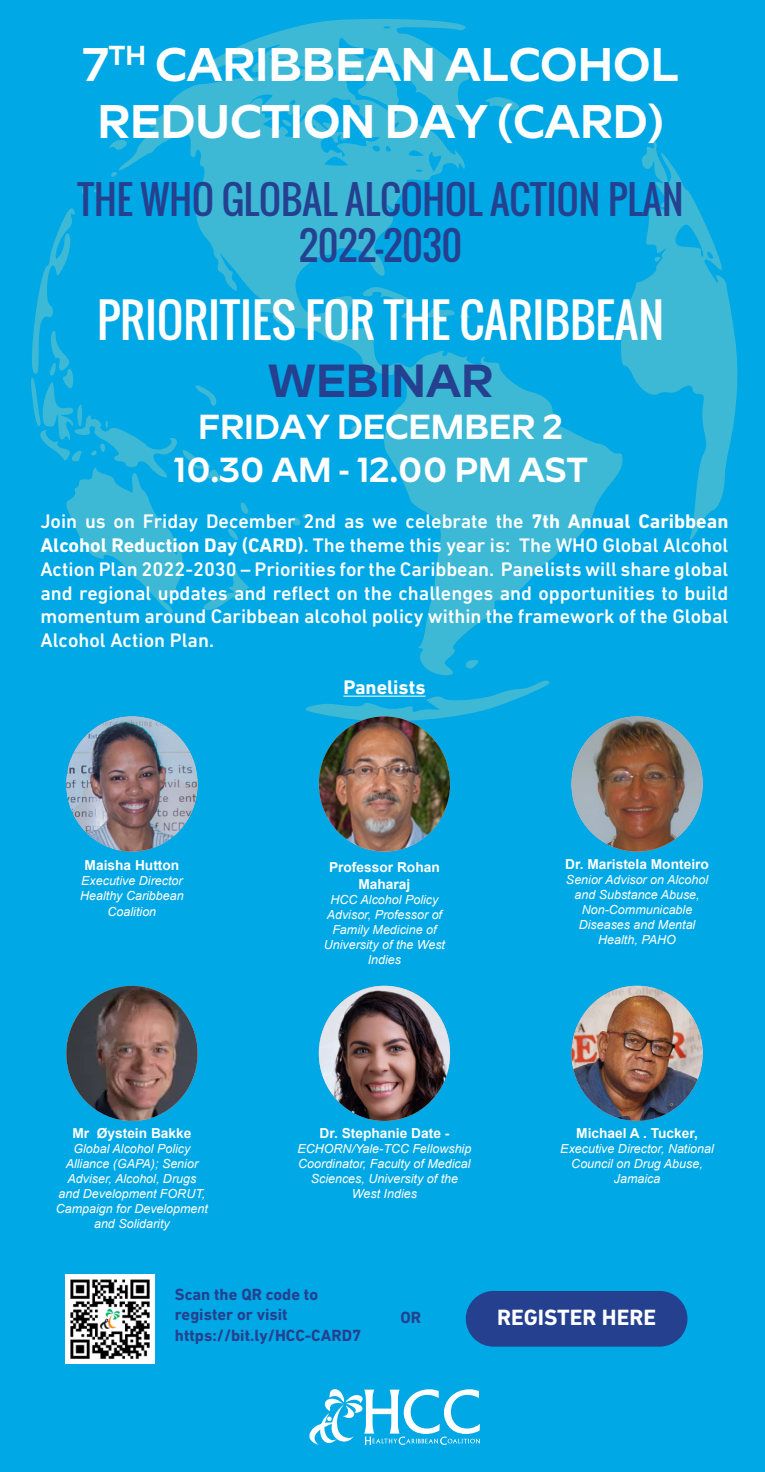
<style>
.page{position:relative;width:765px;height:1472px;background:#00a8e5}
.page>*{position:absolute;margin:0;border:0;box-sizing:border-box;transform-origin:0 0}
.t1{font:600 47.88px/57.5px "Roundo";color:#fff;text-align:center}
.t2{font:600 47.12px "Roundo";color:#25408f}
.t3{font:45.62px "Oswald";color:#fff}
.t4{font:38px/45.6px "Oswald";color:#25408f;text-align:center}
.t5{font:600 35.38px/42.4px "Roundo";color:#fff;text-align:center}
.t6{font:700 22.5px "DIN Next LT Pro";color:#fff}
.t7{font:500 20px/23.8px "DIN Next LT Pro";color:#fff;text-align:justify}
.t8{font:700 20px "DIN Next LT Pro";color:#fff}
.t9{font:700 16.5px/20.4px "DIN Next LT Pro";color:#25408f}
.t10{font:700 13.75px/16.5px "Arial";color:#fff;text-align:center}
.t11{font:italic 12.5px/15px "Arial";color:#fff;text-align:center}
.s1{font-weight:700}
</style>
<div class="page">
<svg style="left:30px;top:19px;width:710px;height:703px;background:#10ace1"></svg>
<img style="left:319px;top:716px;width:131px;height:135px">
<img style="left:66px;top:716px;width:132px;height:135px">
<img style="left:571px;top:716px;width:132px;height:135px">
<img style="left:66px;top:986px;width:132px;height:135px">
<hr style="left:343px;top:696px;width:82px;height:1px;background:#fff">
<svg style="left:309px;top:1389px;width:171px;height:56px"></svg>
<img style="left:66px;top:1274px;width:89px;height:89px">
<img style="left:319px;top:986px;width:131px;height:135px">
<img style="left:571px;top:986px;width:132px;height:135px">
<div style="left:466px;top:1291px;width:221px;height:55px;background:#25408f;border-radius:28px"></div>
<h1 class="t1" style="left:83px;top:40px;width:598px">7<sup>TH</sup> CARIBBEAN ALCOHOL<br>REDUCTION DAY (CARD)</h1>
<h3 class="t4" style="left:78px;top:177px;width:608px">THE WHO GLOBAL ALCOHOL ACTION PLAN<br>2022-2030</h3>
<h3 class="t3" style="left:97px;top:286px;width:568px">PRIORITIES FOR THE CARIBBEAN</h3>
<h2 class="t2" style="left:268px;top:354px;width:227px">WEBINAR</h2>
<h3 class="t5" style="left:174px;top:409px;width:416px">FRIDAY DECEMBER 2<br>10.30 AM - 12.00 PM AST</h3>
<p class="t7" style="left:41px;top:510px;width:689px">Join us on Friday December 2nd as we celebrate the <span class="s1">7th Annual Caribbean Alcohol Reduction Day (CARD)</span>. The theme this year is: The WHO Global Alcohol Action Plan 2022-2030 – Priorities for the Caribbean. Panelists will share global and regional updates and reflect on the challenges and opportunities to build momentum around Caribbean alcohol policy within the framework of the Global Alcohol Action Plan.</p>
<h3 class="t8" style="left:343px;top:676px;width:83px">Panelists</h3>
<p class="t10" style="left:85px;top:856px;width:96px">Maisha Hutton</p>
<p class="t11" style="left:80px;top:873px;width:105px;text-align:left">Executive Director<br>Healthy Caribbean</p>
<p class="t11" style="left:108px;top:904px;width:50px">Coalition</p>
<p class="t10" style="left:72px;top:1125px;width:121px">Mr Øystein Bakke</p>
<p class="t11" style="left:56px;top:1141px;width:154px">Global Alcohol Policy<br>Alliance (GAPA); Senior<br>Adviser, Alcohol, Drugs and Development FORUT,<br>Campaign for Development and Solidarity</p>
<p class="t10" style="left:329px;top:859px;width:112px">Professor Rohan<br>Maharaj</p>
<p class="t11" style="left:324px;top:892px;width:123px">HCC Alcohol Policy<br>Advisor, Professor of<br>Family Medicine of<br>University of the West<br>Indies</p>
<p class="t10" style="left:320px;top:1125px;width:131px">Dr. Stephanie Date -</p>
<p class="t11" style="left:298px;top:1141px;width:175px">ECHORN/Yale-TCC Fellowship<br>Coordinator, Faculty of Medical<br>Sciences, University of the<br>West Indies</p>
<p class="t10" style="left:565px;top:856px;width:145px">Dr. Maristela Monteiro</p>
<p class="t11" style="left:566px;top:872px;width:144px">Senior Advisor on Alcohol and Substance Abuse,<br>Non-Communicable<br>Diseases and Mental<br>Health, PAHO</p>
<p class="t10" style="left:576px;top:1125px;width:123px">Michael A . Tucker,</p>
<p class="t11" style="left:560px;top:1141px;width:155px">Executive Director, National<br>Council on Drug Abuse,<br>Jamaica</p>
<h3 class="t9" style="left:175px;top:1284px;width:188px">Scan the QR code to register or visit https://bit.ly/HCC-CARD7</h3>
<h3 class="t9" style="left:400px;top:1307px;width:22px">OR</h3>
<h3 class="t6" style="left:497px;top:1304px;width:161px">REGISTER HERE</h3>
</div>
